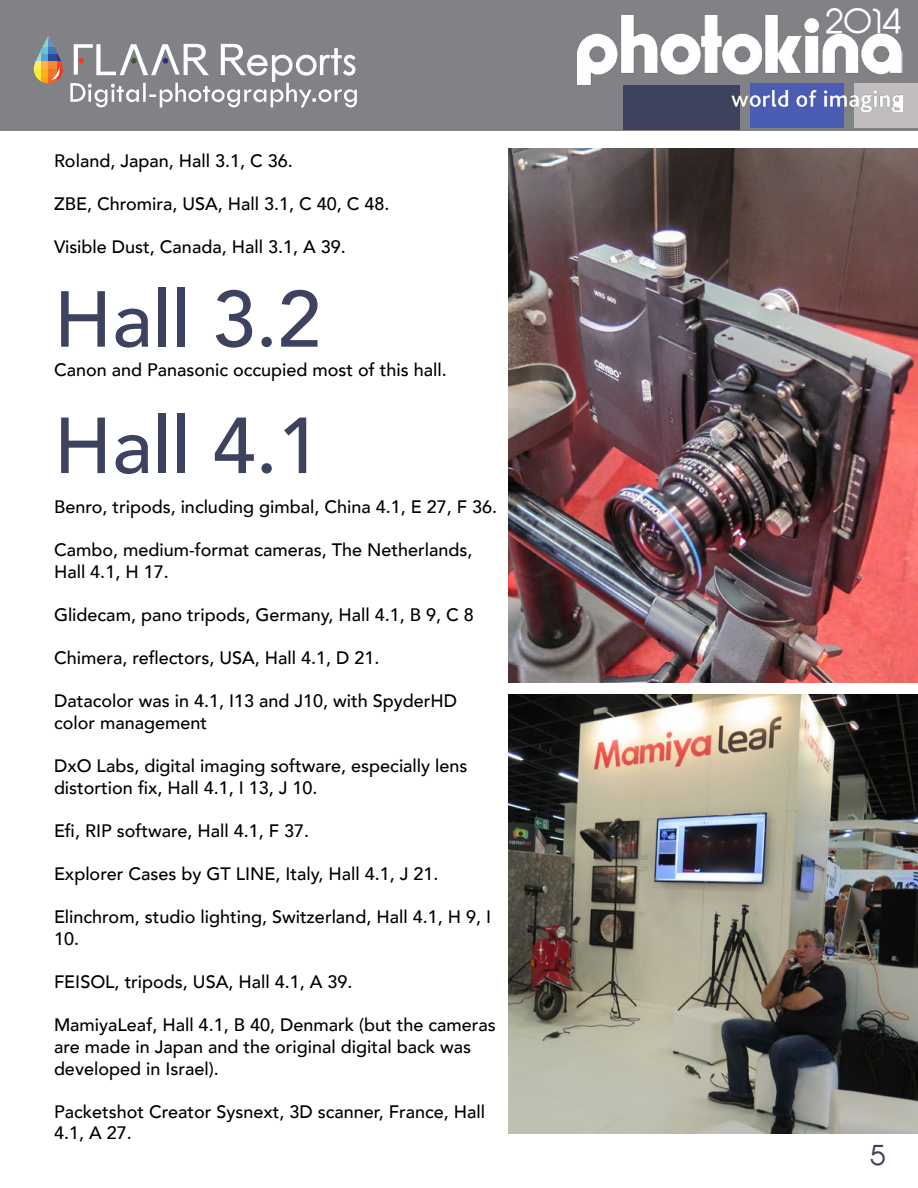
<style>
.page{position:relative;width:918px;height:1188px;background:#fff}
.page>*{position:absolute;margin:0;border:0;box-sizing:border-box;transform-origin:0 0}
.t1{font:500 78.45px "Avenir";color:#3d425f}
.t2{font:32.7px "Abeatby Kai";color:#fff}
.t3{font:27px "Abeatby Kai";color:#3d425f}
.t4{font:500 18px/21.6px "Avenir";color:#000}
</style>
<div class="page">
<img style="left:508px;top:148px;width:410px;height:535px">
<img style="left:508px;top:695px;width:410px;height:439px">
<div style="left:0;top:0;width:918px;height:130px;background:#808285"></div>
<div style="left:624px;top:85px;width:116px;height:44px;background:#3d425f"></div>
<div style="left:750px;top:84px;width:94px;height:44px;background:#4b5db3"></div>
<div style="left:855px;top:84px;width:63px;height:44px;background:#c1bdbe"></div>
<img style="left:578px;top:16px;width:325px;height:96px">
<svg style="left:33px;top:35px;width:324px;height:72px"></svg>
<p class="t4" style="left:54px;top:148px;width:240px">Roland, Japan, Hall 3.1, C 36.</p>
<p class="t4" style="left:54px;top:192px;width:337px">ZBE, Chromira, USA, Hall 3.1, C 40, C 48.</p>
<p class="t4" style="left:54px;top:235px;width:293px">Visible Dust, Canada, Hall 3.1, A 39.</p>
<h1 class="t1" style="left:54px;top:252px;width:269px">Hall 3.2</h1>
<p class="t4" style="left:54px;top:358px;width:394px">Canon and Panasonic occupied most of this hall.</p>
<h1 class="t1" style="left:54px;top:378px;width:269px">Hall 4.1</h1>
<p class="t4" style="left:54px;top:495px;width:445px">Benro, tripods, including gimbal, China 4.1, E 27, F 36.</p>
<p class="t4" style="left:54px;top:538px;width:420px">Cambo, medium-format cameras, The Netherlands,<br>Hall 4.1, H 17.</p>
<p class="t4" style="left:54px;top:603px;width:421px">Glidecam, pano tripods, Germany, Hall 4.1, B 9, C 8</p>
<p class="t4" style="left:54px;top:646px;width:327px">Chimera, reflectors, USA, Hall 4.1, D 21.</p>
<p class="t4" style="left:54px;top:689px;width:405px">Datacolor was in 4.1, I13 and J10, with SpyderHD color management</p>
<p class="t4" style="left:54px;top:754px;width:415px">DxO Labs, digital imaging software, especially lens distortion fix, Hall 4.1, I 13, J 10.</p>
<p class="t4" style="left:54px;top:819px;width:257px">Efi, RIP software, Hall 4.1, F 37.</p>
<p class="t4" style="left:54px;top:862px;width:386px">Explorer Cases by GT LINE, Italy, Hall 4.1, J 21.</p>
<p class="t4" style="left:54px;top:905px;width:439px">Elinchrom, studio lighting, Switzerland, Hall 4.1, H 9, I<br>10.</p>
<p class="t4" style="left:54px;top:970px;width:300px">FEISOL, tripods, USA, Hall 4.1, A 39.</p>
<p class="t4" style="left:54px;top:1013px;width:443px">MamiyaLeaf, Hall 4.1, B 40, Denmark (but the cameras are made in Japan and the original digital back was developed in Israel).</p>
<p class="t4" style="left:54px;top:1100px;width:433px">Packetshot Creator Sysnext, 3D scanner, France, Hall<br>4.1, A 27.</p>
<h2 class="t2" style="left:826px;top:8px;width:78px">2014</h2>
<h3 class="t3" style="left:871px;top:1144px;width:17px">5</h3>
</div>
